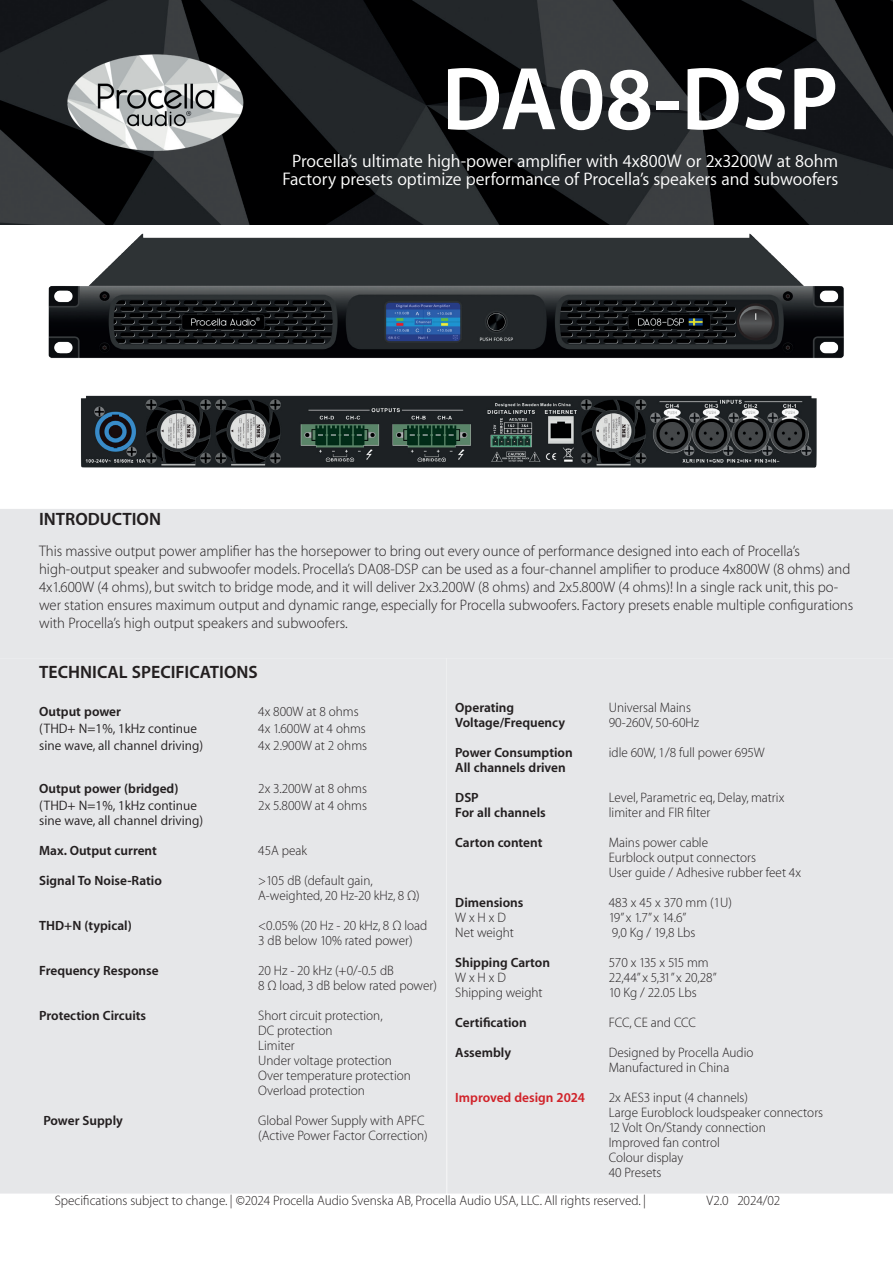
<style>
.page{position:relative;width:893px;height:1263px;background:#fff}
.page>*{position:absolute;margin:0;border:0;box-sizing:border-box;transform-origin:0 0}
.t1{font:700 90px "Myriad Set Pro";color:#fff}
.t2{font:18px/18px "Myriad Set Pro Text";color:#fff;text-align:center}
.t3{font:700 18px "Myriad Set Pro";color:#231f20}
.t4{font:100 15px/18px "Myriad Set Pro";color:#231f20}
.t5{font:100 13.5px/15px "Myriad Set Pro";color:#231f20}
.t6{font:700 13.5px "Myriad Set Pro";color:#231f20}
.t7{font:13.5px "Myriad Set Pro Text";color:#231f20}
.t8{font:700 13.5px "Myriad Set Pro";color:#d1232a}
.t9{font:100 13.5px "Myriad Set Pro";letter-spacing:-.03em;color:#231f20}
</style>
<div class="page">
<img style="left:0;top:0;width:893px;height:224px">
<div style="left:447px;top:658px;width:446px;height:535px;background:#e6e7e9"></div>
<img style="left:68px;top:54px;width:176px;height:96px">
<div style="left:0;top:509px;width:893px;height:149px;background:#e6e7e9"></div>
<div style="left:0;top:658px;width:447px;height:535px;background:#e6e7e9"></div>
<img style="left:41px;top:224px;width:810px;height:135px">
<img style="left:81px;top:395px;width:736px;height:73px">
<h1 class="t1" style="left:442px;top:29px;width:398px">DA08-DSP</h1>
<h2 class="t2" style="left:283px;top:152px;width:557px">Procella’s ultimate high-power amplifier with 4x800W or 2x3200W at 8ohm<br>Factory presets optimize performance of Procella’s speakers and subwoofers</h2>
<h2 class="t3" style="left:39px;top:505px;width:124px">INTRODUCTION</h2>
<p class="t4" style="left:39px;top:541px;width:816px">This massive output power amplifier has the horsepower to bring out every ounce of performance designed into each of Procella’s high-output speaker and subwoofer models. Procella’s DA08-DSP can be used as a four-channel amplifier to produce 4x800W (8 ohms) and 4x1.600W (4 ohms), but switch to bridge mode, and it will deliver 2x3.200W (8 ohms) and 2x5.800W (4 ohms)! In a single rack unit, this po&shy;wer station ensures maximum output and dynamic range, especially for Procella subwoofers. Factory presets enable multiple configurations with Procella’s high output speakers and subwoofers.</p>
<h2 class="t3" style="left:39px;top:657px;width:220px">TECHNICAL SPECIFICATIONS</h2>
<p class="t6" style="left:39px;top:701px;width:83px">Output power</p>
<p class="t5" style="left:258px;top:703px;width:102px">4x 800W at 8 ohms</p>
<p class="t7" style="left:39px;top:718px;width:159px">(THD+ N=1%, 1kHz continue</p>
<p class="t5" style="left:258px;top:721px;width:109px">4x 1.600W at 4 ohms</p>
<p class="t7" style="left:39px;top:735px;width:165px">sine wave, all channel driving)</p>
<p class="t5" style="left:258px;top:738px;width:110px">4x 2.900W at 2 ohms</p>
<p class="t6" style="left:39px;top:778px;width:141px">Output power (bridged)</p>
<p class="t5" style="left:258px;top:781px;width:110px">2x 3.200W at 8 ohms</p>
<p class="t7" style="left:39px;top:795px;width:159px">(THD+ N=1%, 1kHz continue</p>
<p class="t5" style="left:258px;top:798px;width:110px">2x 5.800W at 4 ohms</p>
<p class="t7" style="left:39px;top:810px;width:165px">sine wave, all channel driving)</p>
<p class="t6" style="left:39px;top:840px;width:119px">Max. Output current</p>
<p class="t5" style="left:258px;top:843px;width:50px">45A peak</p>
<p class="t6" style="left:39px;top:870px;width:124px">Signal To Noise-Ratio</p>
<p class="t5" style="left:258px;top:873px;width:163px">&gt;105 dB (default gain,<br>A-weighted, 20 Hz-20 kHz, 8 Ω)</p>
<p class="t6" style="left:39px;top:915px;width:94px">THD+N (typical)</p>
<p class="t5" style="left:258px;top:918px;width:171px">&lt;0.05% (20 Hz - 20 kHz, 8 Ω load<br>3 dB below 10% rated power)</p>
<p class="t6" style="left:39px;top:960px;width:121px">Frequency Response</p>
<p class="t5" style="left:258px;top:963px;width:180px">20 Hz - 20 kHz (+0/-0.5 dB<br>8 Ω load, 3 dB below rated power)</p>
<p class="t6" style="left:39px;top:1005px;width:108px">Protection Circuits</p>
<p class="t5" style="left:258px;top:1008px;width:154px">Short circuit protection,<br>DC protection<br>Limiter<br>Under voltage protection<br>Over temperature protection<br>Overload protection</p>
<p class="t6" style="left:43px;top:1110px;width:81px">Power Supply</p>
<p class="t5" style="left:258px;top:1113px;width:171px">Global Power Supply with APFC (Active Power Factor Correction)</p>
<p class="t6" style="left:455px;top:697px;width:60px">Operating</p>
<p class="t5" style="left:609px;top:700px;width:84px">Universal Mains</p>
<p class="t6" style="left:455px;top:712px;width:111px">Voltage/Frequency</p>
<p class="t5" style="left:609px;top:715px;width:92px">90-260V, 50-60Hz</p>
<p class="t6" style="left:455px;top:742px;width:119px">Power Consumption</p>
<p class="t5" style="left:609px;top:745px;width:158px">idle 60W, 1/8 full power 695W</p>
<p class="t6" style="left:455px;top:757px;width:112px">All channels driven</p>
<p class="t6" style="left:455px;top:787px;width:25px">DSP</p>
<p class="t5" style="left:609px;top:790px;width:177px">Level, Parametric eq, Delay, matrix</p>
<p class="t6" style="left:455px;top:802px;width:92px">For all channels</p>
<p class="t5" style="left:609px;top:805px;width:103px">limiter and FIR filter</p>
<p class="t6" style="left:455px;top:832px;width:89px">Carton content</p>
<p class="t5" style="left:609px;top:835px;width:194px">Mains power cable<br>Eurblock output connectors<br>User guide / Adhesive rubber feet 4x</p>
<p class="t6" style="left:455px;top:892px;width:70px">Dimensions</p>
<p class="t5" style="left:609px;top:895px;width:125px">483 x 45 x 370 mm (1U)</p>
<p class="t5" style="left:455px;top:910px;width:52px">W x H x D</p>
<p class="t5" style="left:609px;top:910px;width:79px">19” x 1.7” x 14.6”</p>
<p class="t5" style="left:455px;top:925px;width:60px">Net weight</p>
<p class="t5" style="left:612px;top:925px;width:85px">9,0 Kg / 19,8 Lbs</p>
<p class="t6" style="left:455px;top:952px;width:96px">Shipping Carton</p>
<p class="t9" style="left:609px;top:952px;width:102px">570 x 135 x 515 mm</p>
<p class="t5" style="left:455px;top:970px;width:52px">W x H x D</p>
<p class="t5" style="left:609px;top:970px;width:109px">22,44” x 5,31” x 20,28”</p>
<p class="t5" style="left:455px;top:985px;width:89px">Shipping weight</p>
<p class="t5" style="left:609px;top:985px;width:89px">10 Kg / 22.05 Lbs</p>
<p class="t6" style="left:455px;top:1012px;width:73px">Certification</p>
<p class="t5" style="left:609px;top:1015px;width:89px">FCC, CE and CCC</p>
<p class="t6" style="left:455px;top:1042px;width:57px">Assembly</p>
<p class="t5" style="left:609px;top:1045px;width:146px">Designed by Procella Audio<br>Manufactured in China</p>
<p class="t8" style="left:455px;top:1087px;width:131px">Improved design 2024</p>
<p class="t5" style="left:609px;top:1090px;width:216px">2x AES3 input (4 channels)<br>Large Euroblock loudspeaker connectors<br>12 Volt On/Standy connection<br>Improved fan control<br>Colour display<br>40 Presets</p>
<p class="t5" style="left:55px;top:1192px;width:593px">Specifications subject to change. | ©2024 Procella Audio Svenska AB, Procella Audio USA, LLC. All rights reserved. |</p>
<p class="t5" style="left:707px;top:1192px;width:75px">V2.0 2024/02</p>
</div>
